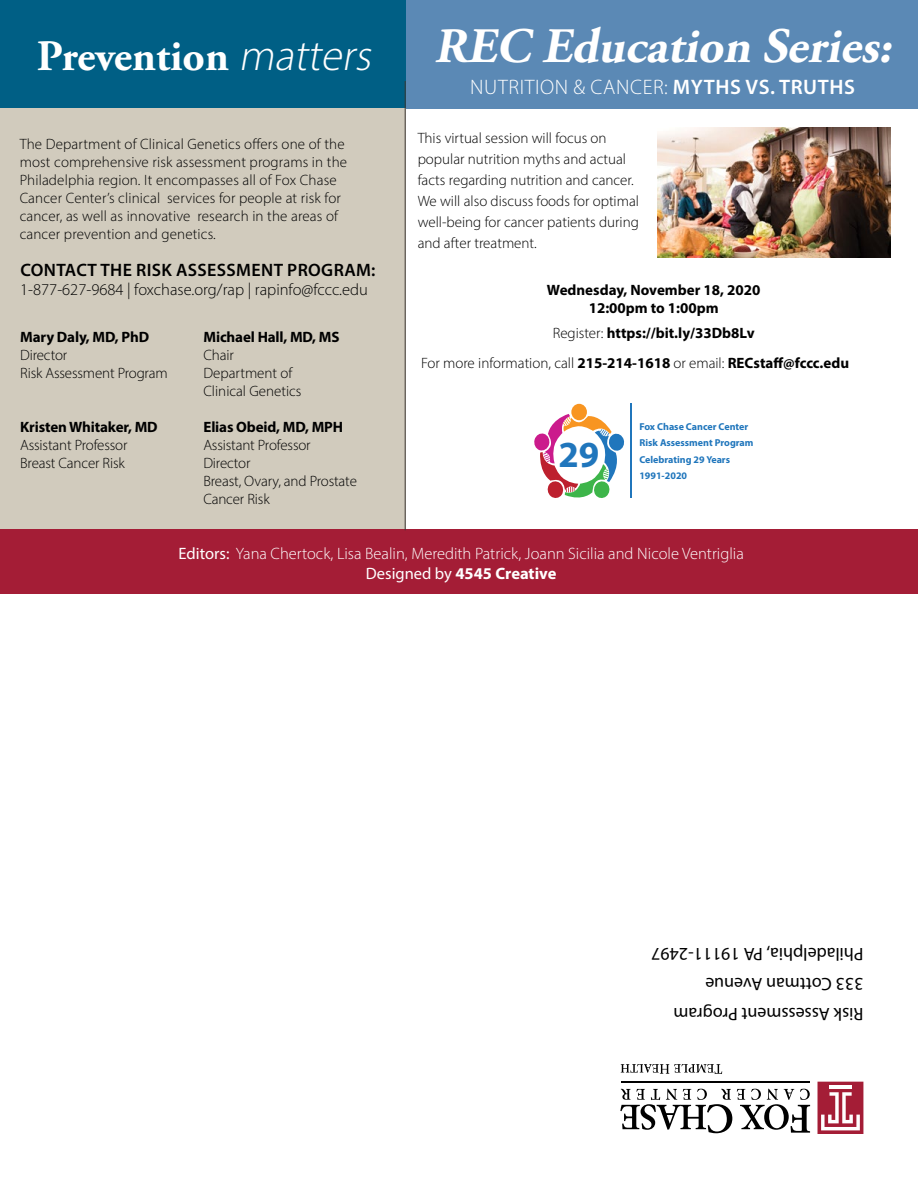
<style>
.page{position:relative;width:918px;height:1188px;background:#fff}
.page>*{position:absolute;margin:0;border:0;box-sizing:border-box;transform-origin:0 0}
.t1{font:italic 700 49.5px "Adobe Garamond Pro";color:#fff}
.t2{font:700 43.5px "Adobe Garamond Pro";color:#fff}
.t3{font:700 36.9px "Myriad Pro";color:#2076bc}
.t4{font:300 21px "Myriad Pro";letter-spacing:.03em;color:#fff}
.t5{font:18px/30.3px "Myriad Pro";color:#000}
.t6{font:600 18px "Myriad Pro";letter-spacing:.02em;color:#000}
.t7{font:300 16.5px/19.8px "Myriad Pro";color:#fff;text-align:center}
.t8{font:300 16.5px "Myriad Pro";color:#000}
.t9{font:300 15px/18px "Myriad Pro";color:#000}
.t10{font:700 15px/18px "Myriad Pro";letter-spacing:-.01em;color:#000;text-align:center}
.t11{font:700 10.05px/16.4px "Myriad Pro";color:#2076bc}
.s1{font-family:"Myriad Pro";font-weight:300;font-style:italic}
.s2{font-weight:600}
.s3{font-weight:300}
.s4{font-weight:400}
.s5{font-weight:700}
</style>
<div class="page">
<div style="left:372px;top:0;width:546px;height:108px;background:#5b89b5"></div>
<div style="left:0;top:0;width:405px;height:594px;background:#d1cbbd"></div>
<div style="left:0;top:0;width:405px;height:108px;background:#005f85"></div>
<div style="left:818px;top:1082px;width:45px;height:52px;background:#a41d36"></div>
<hr style="left:830px;top:1085px;width:22px;height:4px;background:#fff">
<svg style="left:821px;top:1092px;width:39px;height:38px"></svg>
<svg style="left:620px;top:1089px;width:190px;height:44px"></svg>
<svg style="left:621px;top:1064px;width:101px;height:10px"></svg>
<hr style="left:621px;top:1082px;width:188px;height:1px;background:#000">
<div style="left:0;top:529px;width:918px;height:65px;background:#a41d36"></div>
<hr style="left:405px;top:81px;width:1px;height:449px;background:#3d3834">
<hr style="left:630px;top:403px;width:2px;height:95px;background:#2076bc">
<div style="left:571px;top:404px;width:16px;height:16px;background:#f89521;border-radius:50%"></div>
<svg style="left:534px;top:414px;width:90px;height:84px"></svg>
<img style="left:658px;top:128px;width:233px;height:129px">
<h2 class="t2" style="left:37px;top:31px;width:344px">Prevention <span class="s1">matters</span></h2>
<p class="t9" style="left:20px;top:135px;width:329px">The Department of Clinical Genetics offers one of the most comprehensive risk assessment programs in the Philadelphia region. It encompasses all of Fox Chase Cancer Center’s clinical services for people at risk for cancer, as well as innovative research in the areas of cancer prevention and genetics.</p>
<p class="t6" style="left:20px;top:258px;width:357px">CONTACT THE RISK ASSESSMENT PROGRAM:</p>
<p class="t8" style="left:20px;top:280px;width:349px">1-877-627-9684 | foxchase.org/rap | rapinfo@fccc.edu</p>
<p class="t10" style="left:20px;top:327px;width:130px">Mary Daly, MD, PhD</p>
<p class="t9" style="left:20px;top:346px;width:149px">Director<br>Risk Assessment Program</p>
<p class="t10" style="left:20px;top:417px;width:139px">Kristen Whitaker, MD</p>
<p class="t9" style="left:20px;top:436px;width:109px">Assistant Professor<br>Breast Cancer Risk</p>
<p class="t10" style="left:203px;top:327px;width:138px">Michael Hall, MD, MS</p>
<p class="t9" style="left:203px;top:346px;width:100px">Chair<br>Department of<br>Clinical Genetics</p>
<p class="t10" style="left:203px;top:417px;width:141px">Elias Obeid, MD, MPH</p>
<p class="t9" style="left:203px;top:436px;width:155px">Assistant Professor<br>Director<br>Breast, Ovary, and Prostate<br>Cancer Risk</p>
<h1 class="t1" style="left:434px;top:18px;width:469px">REC Education Series:</h1>
<h3 class="t4" style="left:470px;top:74px;width:386px">NUTRITION &amp; CANCER: <span class="s2">MYTHS VS. TRUTHS</span></h3>
<p class="t9" style="left:418px;top:127px;width:223px;line-height:21px">This virtual session will focus on popular nutrition myths and actual facts regarding nutrition and cancer.<br>We will also discuss foods for optimal well-being for cancer patients during and after treatment.</p>
<p class="t10" style="left:547px;top:280px;width:215px">Wednesday, November 18, 2020<br>12:00pm to 1:00pm</p>
<p class="t10" style="left:421px;top:318px;width:430px;line-height:30px;text-align:left;text-indent:132px"><span class="s3">Register:</span> https://bit.ly/33Db8Lv<br><span class="s3">For more information, call</span> 215-214-1618 <span class="s3">or email:</span> RECstaff@fccc.edu</p>
<h3 class="t3" style="left:558px;top:430px;width:42px">29</h3>
<p class="t11" style="left:639px;top:418px;width:116px">Fox Chase Cancer Center<br>Risk Assessment Program<br>Celebrating 29 Years<br>1991-2020</p>
<p class="t7" style="left:178px;top:543px;width:567px"><span class="s4">Editors:</span> Yana Chertock, Lisa Bealin, Meredith Patrick, Joann Sicilia and Nicole Ventriglia<br><span class="s4">Designed by</span> <span class="s5">4545 Creative</span></p>
<p class="t5" style="left:863px;top:1030px;width:214px;rotate:-180deg">Risk Assessment Program<br>333 Cottman Avenue<br>Philadelphia, PA 19111-2497</p>
</div>
